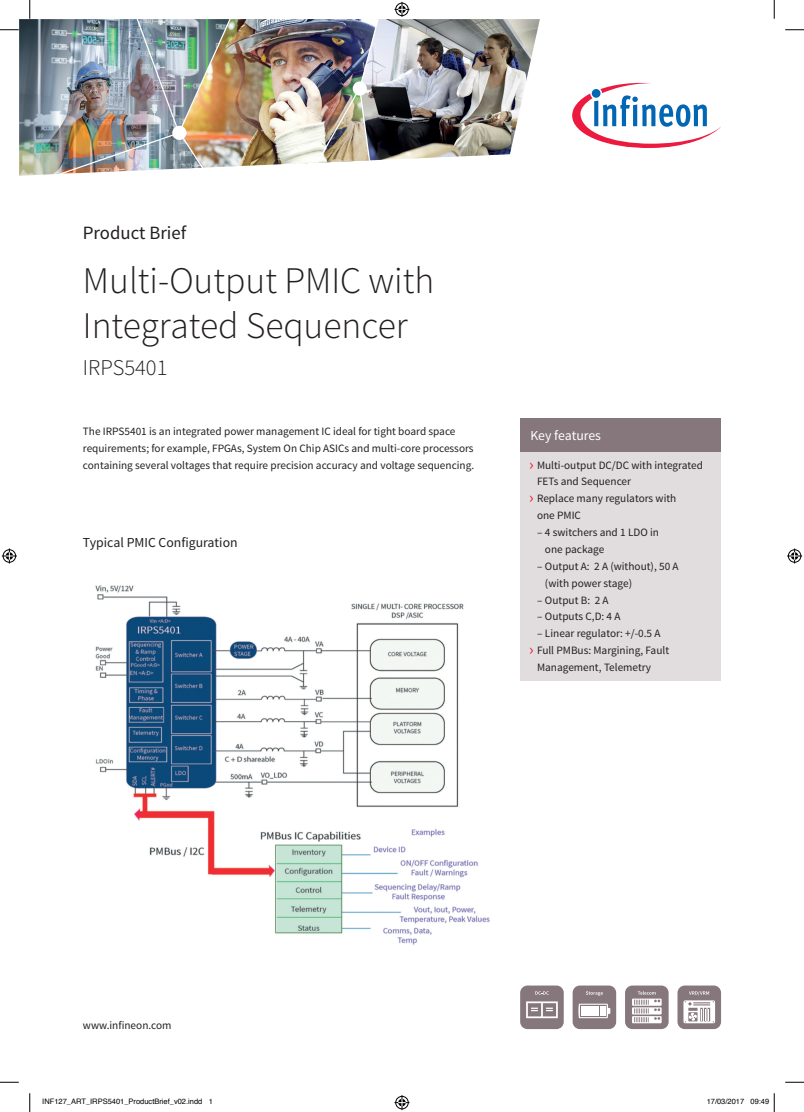
<style>
.page{position:relative;width:804px;height:1112px;background:#fff}
.page>*{position:absolute;margin:0;border:0;box-sizing:border-box;transform-origin:0 0}
.t1{font:300 37.5px/45px "Source Sans Pro";color:#231f20}
.t2{font:300 22.5px "Source Sans Pro";color:#231f20}
.t3{font:18.75px "Source Sans Pro";color:#231f20}
.t4{font:13.75px "Source Sans Pro";color:#231f20}
.t5{font:13.75px "Source Sans Pro";letter-spacing:-.005em;color:#fff}
.t6{font:11.25px/16.9px "Source Sans Pro";color:#231f20}
.t7{font:7.5px "Helvetica";color:#000}
.s1{font-size:16.88px;color:#ed1a40}
</style>
<div class="page">
<img style="left:380px;top:19px;width:160px;height:141px">
<img style="left:232px;top:19px;width:76px;height:148px">
<img style="left:308px;top:19px;width:72px;height:144px">
<svg style="left:572px;top:82px;width:149px;height:66px"></svg>
<div style="left:520px;top:449px;width:201px;height:232px;background:#e1dcdd"></div>
<div style="left:520px;top:418px;width:201px;height:34px;background:#86777c"></div>
<div style="left:520px;top:985px;width:43px;height:44px;background:#86777c;border-radius:7px"></div>
<svg style="left:526px;top:1001px;width:32px;height:17px"></svg>
<svg style="left:535px;top:991px;width:14px;height:4px"></svg>
<div style="left:572px;top:985px;width:44px;height:44px;background:#86777c;border-radius:7px"></div>
<svg style="left:586px;top:991px;width:17px;height:5px"></svg>
<svg style="left:578px;top:1004px;width:32px;height:14px"></svg>
<div style="left:581px;top:1006px;width:5px;height:10px;background:#fff"></div>
<div style="left:587px;top:1006px;width:6px;height:10px;background:#fff"></div>
<div style="left:593px;top:1006px;width:6px;height:10px;background:#fff"></div>
<div style="left:599px;top:1006px;width:6px;height:10px;background:#fff"></div>
<div style="left:625px;top:985px;width:43px;height:44px;background:#86777c;border-radius:7px"></div>
<svg style="left:632px;top:991px;width:29px;height:32px"></svg>
<div style="left:677px;top:985px;width:44px;height:44px;background:#86777c;border-radius:7px"></div>
<svg style="left:683px;top:991px;width:32px;height:32px"></svg>
<img style="left:95px;top:585px;width:395px;height:360px">
<svg style="left:785px;top:29px;width:19px;height:2px"></svg>
<svg style="left:0;top:1081px;width:19px;height:2px"></svg>
<svg style="left:785px;top:1081px;width:19px;height:2px"></svg>
<img style="left:0;top:0;width:232px;height:176px">
<svg style="left:29px;top:1093px;width:2px;height:19px"></svg>
<svg style="left:773px;top:0;width:2px;height:19px"></svg>
<svg style="left:394px;top:2px;width:15px;height:15px"></svg>
<svg style="left:394px;top:1095px;width:15px;height:15px"></svg>
<svg style="left:2px;top:548px;width:15px;height:15px"></svg>
<svg style="left:787px;top:548px;width:15px;height:15px"></svg>
<svg style="left:773px;top:1093px;width:2px;height:19px"></svg>
<h3 class="t3" style="left:83px;top:221px;width:105px">Product Brief</h3>
<h1 class="t1" style="left:83px;top:258px;width:353px">Multi-Output PMIC with<br>Integrated Sequencer</h1>
<h2 class="t2" style="left:83px;top:354px;width:86px">IRPS5401</h2>
<p class="t6" style="left:83px;top:423px;width:393px">The IRPS5401 is an integrated power management IC ideal for tight board space requirements; for example, FPGAs, System On Chip ASICs and multi-core processors containing several voltages that require precision accuracy and voltage sequencing.</p>
<p class="t4" style="left:83px;top:534px;width:156px">Typical PMIC Configuration</p>
<p class="t5" style="left:530px;top:427px;width:72px">Key features</p>
<p class="t6" style="left:529px;top:456px;width:176px"><span class="s1">›</span> Multi-output DC/DC with integrated</p>
<p class="t6" style="left:537px;top:473px;width:96px">FETs and Sequencer</p>
<p class="t6" style="left:529px;top:490px;width:149px"><span class="s1">›</span> Replace many regulators with</p>
<p class="t6" style="left:537px;top:507px;width:45px">one PMIC</p>
<p class="t6" style="left:545px;top:524px;width:115px;text-indent:-8px">– 4 switchers and 1 LDO in one package</p>
<p class="t6" style="left:545px;top:558px;width:135px;text-indent:-8px">– Output A: 2 A (without), 50 A (with power stage)</p>
<p class="t6" style="left:537px;top:591px;width:73px">– Output B: 2 A</p>
<p class="t6" style="left:537px;top:608px;width:85px">– Outputs C,D: 4 A</p>
<p class="t6" style="left:537px;top:625px;width:125px">– Linear regulator: +/-0.5 A</p>
<p class="t6" style="left:529px;top:642px;width:142px"><span class="s1">›</span> Full PMBus: Margining, Fault</p>
<p class="t6" style="left:537px;top:659px;width:116px">Management, Telemetry</p>
<p class="t6" style="left:83px;top:1017px;width:90px">www.infineon.com</p>
<p class="t7" style="left:42px;top:1096px;width:172px">INF127_ART_IRPS5401_ProductBrief_v02.indd 1</p>
<p class="t7" style="left:706px;top:1096px;width:64px">17/03/2017 09:49</p>
</div>
